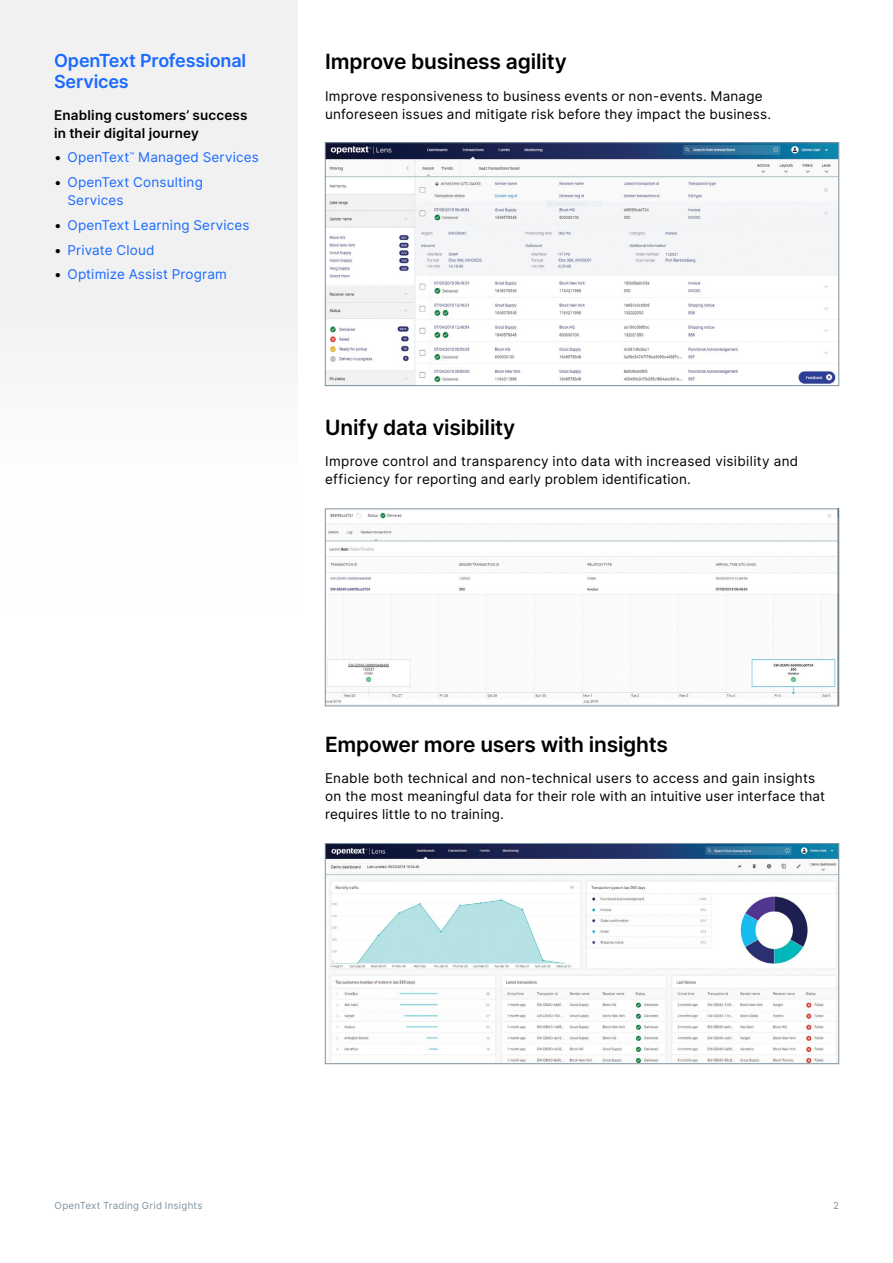
<style>
.page{position:relative;width:893px;height:1263px;background:#fff}
.page>*{position:absolute;margin:0;border:0;box-sizing:border-box;transform-origin:0 0}
.H2_Heading{font:600 21px "Inter";letter-spacing:-.01em;color:#000}
.Body{font:600 21px "Inter";letter-spacing:-.01em;color:#000}
.H3_Heading{font:600 18px/21px "Inter";letter-spacing:-.01em;color:#1a6aff}
.Body-2{font:13.5px/18px "Inter";letter-spacing:.015em;color:#000}
.t1{font:13.5px/18px "Inter";letter-spacing:.015em;color:#1a6aff}
.Body-3{font:600 13.5px/18px "Inter";letter-spacing:.015em;color:#000}
.t2{font:9.75px "Inter";letter-spacing:.025em;color:#7e929f}
.s1{color:#000}
</style>
<div class="page">
<div style="left:0;top:0;width:298px;height:352px;background:#f1f1f2"></div>
<img style="left:327px;top:144px;width:510px;height:240px">
<div style="left:325px;top:142px;width:514px;height:244px;border:1px solid #7e929f"></div>
<img style="left:327px;top:512px;width:510px;height:192px">
<div style="left:325px;top:509px;width:514px;height:197px;border:1px solid #7e929f"></div>
<img style="left:327px;top:845px;width:510px;height:217px">
<div style="left:325px;top:843px;width:514px;height:221px;border:1px solid #7e929f"></div>
<h3 class="H3_Heading" style="left:54px;top:50px;width:194px">OpenText Professional<br>Services</h3>
<p class="Body-3" style="left:54px;top:105px;width:195px">Enabling customers’ success in their digital journey</p>
<p class="t1" style="left:54px;top:148px;width:206px"><span class="s1">•</span> OpenText<sup>™</sup> Managed Services</p>
<p class="t1" style="left:68px;top:173px;width:137px;text-indent:-14px"><span class="s1">•</span> OpenText Consulting<br>Services</p>
<p class="t1" style="left:54px;top:216px;width:197px"><span class="s1">•</span> OpenText Learning Services</p>
<p class="t1" style="left:54px;top:240px;width:102px"><span class="s1">•</span> Private Cloud</p>
<p class="t1" style="left:54px;top:265px;width:174px"><span class="s1">•</span> Optimize Assist Program</p>
<p class="Body" style="left:325px;top:46px;width:243px">Improve business agility</p>
<p class="Body-2" style="left:325px;top:87px;width:447px">Improve responsiveness to business events or non-events. Manage unforeseen issues and mitigate risk before they impact the business.</p>
<h2 class="H2_Heading" style="left:325px;top:411px;width:192px">Unify data visibility</h2>
<p class="Body-2" style="left:325px;top:452px;width:475px">Improve control and transparency into data with increased visibility and efficiency for reporting and early problem identification.</p>
<h2 class="H2_Heading" style="left:325px;top:729px;width:344px">Empower more users with insights</h2>
<p class="Body-2" style="left:325px;top:769px;width:502px">Enable both technical and non-technical users to access and gain insights on the most meaningful data for their role with an intuitive user interface that requires little to no training.</p>
<p class="t2" style="left:55px;top:1198px;width:149px">OpenText Trading Grid Insights</p>
<p class="t2" style="left:833px;top:1198px;width:7px">2</p>
</div>
